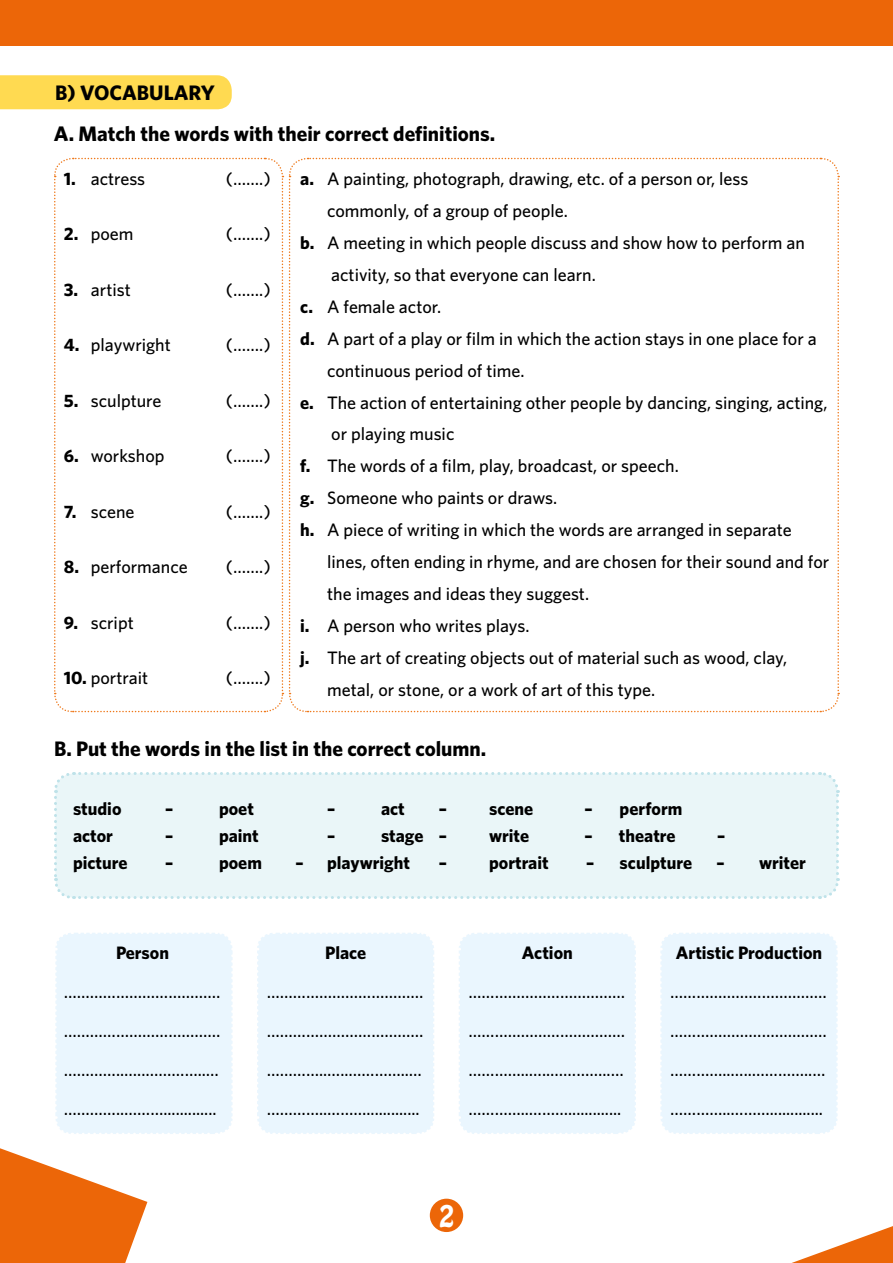
<style>
.page{position:relative;width:893px;height:1263px;background:#fff}
.page>*{position:absolute;margin:0;border:0;box-sizing:border-box;transform-origin:0 0}
.t1{font:27px "Hobo Std";color:#fff}
.t2{font:700 21px/40.8px "Whitney";color:#000}
.t3{font:500 18px/38.8px "Whitney";color:#000;text-align:justify}
.t4{font:700 18px "Whitney";color:#000}
.s1{font-weight:700}
</style>
<div class="page">
<div style="left:0;top:0;width:893px;height:46px;background:#ec6608"></div>
<div style="left:430px;top:1199px;width:33px;height:33px;background:#ec6608;border-radius:50%"></div>
<svg style="left:792px;top:1226px;width:101px;height:37px"></svg>
<div style="left:54px;top:772px;width:786px;height:127px;background:#eaf6f8"></div>
<div style="left:0;top:75px;width:232px;height:34px;background:#ffda51"></div>
<svg style="left:54px;top:157px;width:786px;height:556px"></svg>
<svg style="left:0;top:933px;width:233px;height:330px"></svg>
<div style="left:257px;top:933px;width:177px;height:201px;background:#eaf6fe"></div>
<div style="left:459px;top:933px;width:177px;height:201px;background:#eaf6fe"></div>
<div style="left:660px;top:933px;width:178px;height:201px;background:#eaf6fe"></div>
<p class="t2" style="left:54px;top:72px;width:443px">B) VOCABULARY<br>A. Match the words with their correct definitions.</p>
<p class="t3" style="left:64px;top:158px;width:83px"><span class="s1">1.</span> actress</p>
<p class="t3" style="left:226px;top:158px;width:46px">(…….)</p>
<p class="t3" style="left:300px;top:158px;width:450px"><span class="s1">a.</span> A painting, photograph, drawing, etc. of a person or, less</p>
<p class="t3" style="left:327px;top:190px;width:242px">commonly, of a group of people.</p>
<p class="t3" style="left:300px;top:222px;width:506px"><span class="s1">b.</span> A meeting in which people discuss and show how to perform an</p>
<p class="t3" style="left:331px;top:254px;width:266px">activity, so that everyone can learn.</p>
<p class="t3" style="left:300px;top:286px;width:142px"><span class="s1">c.</span> A female actor.</p>
<p class="t3" style="left:300px;top:318px;width:518px"><span class="s1">d.</span> A part of a play or film in which the action stays in one place for a</p>
<p class="t3" style="left:327px;top:350px;width:199px">continuous period of time.</p>
<p class="t3" style="left:300px;top:382px;width:529px"><span class="s1">e.</span> The action of entertaining other people by dancing, singing, acting,</p>
<p class="t3" style="left:331px;top:414px;width:125px">or playing music</p>
<p class="t3" style="left:300px;top:446px;width:380px"><span class="s1">f.</span> The words of a film, play, broadcast, or speech.</p>
<p class="t3" style="left:300px;top:478px;width:259px"><span class="s1">g.</span> Someone who paints or draws.</p>
<p class="t3" style="left:300px;top:510px;width:493px"><span class="s1">h.</span> A piece of writing in which the words are arranged in separate</p>
<p class="t3" style="left:327px;top:542px;width:504px">lines, often ending in rhyme, and are chosen for their sound and for</p>
<p class="t3" style="left:327px;top:574px;width:263px">the images and ideas they suggest.</p>
<p class="t3" style="left:300px;top:606px;width:231px"><span class="s1">i.</span> A person who writes plays.</p>
<p class="t3" style="left:300px;top:638px;width:489px"><span class="s1">j.</span> The art of creating objects out of material such as wood, clay,</p>
<p class="t3" style="left:327px;top:670px;width:329px">metal, or stone, or a work of art of this type.</p>
<p class="t3" style="left:64px;top:214px;width:71px"><span class="s1">2.</span> poem</p>
<p class="t3" style="left:226px;top:214px;width:46px">(…….)</p>
<p class="t3" style="left:64px;top:269px;width:69px"><span class="s1">3.</span> artist</p>
<p class="t3" style="left:226px;top:269px;width:46px">(…….)</p>
<p class="t3" style="left:64px;top:325px;width:109px"><span class="s1">4.</span> playwright</p>
<p class="t3" style="left:226px;top:325px;width:46px">(…….)</p>
<p class="t3" style="left:64px;top:380px;width:99px"><span class="s1">5.</span> sculpture</p>
<p class="t3" style="left:226px;top:380px;width:46px">(…….)</p>
<p class="t3" style="left:64px;top:436px;width:102px"><span class="s1">6.</span> workshop</p>
<p class="t3" style="left:226px;top:436px;width:46px">(…….)</p>
<p class="t3" style="left:64px;top:491px;width:72px"><span class="s1">7.</span> scene</p>
<p class="t3" style="left:226px;top:491px;width:46px">(…….)</p>
<p class="t3" style="left:64px;top:547px;width:125px"><span class="s1">8.</span> performance</p>
<p class="t3" style="left:226px;top:547px;width:46px">(…….)</p>
<p class="t3" style="left:64px;top:602px;width:71px"><span class="s1">9.</span> script</p>
<p class="t3" style="left:226px;top:602px;width:46px">(…….)</p>
<p class="t3" style="left:64px;top:658px;width:86px"><span class="s1">10.</span> portrait</p>
<p class="t3" style="left:226px;top:658px;width:46px">(…….)</p>
<p class="t2" style="left:54px;top:728px;width:434px">B. Put the words in the list in the correct column.</p>
<p class="t4" style="left:73px;top:798px;width:50px">studio</p>
<p class="t4" style="left:165px;top:798px;width:10px">–</p>
<p class="t4" style="left:219px;top:798px;width:36px">poet</p>
<p class="t4" style="left:327px;top:798px;width:10px">–</p>
<p class="t4" style="left:381px;top:798px;width:25px">act</p>
<p class="t4" style="left:439px;top:798px;width:96px">– scene</p>
<p class="t4" style="left:584px;top:798px;width:99px">– perform</p>
<p class="t4" style="left:73px;top:825px;width:41px">actor</p>
<p class="t4" style="left:165px;top:825px;width:10px">–</p>
<p class="t4" style="left:219px;top:825px;width:41px">paint</p>
<p class="t4" style="left:327px;top:825px;width:10px">–</p>
<p class="t4" style="left:381px;top:825px;width:67px">stage –</p>
<p class="t4" style="left:489px;top:825px;width:42px">write</p>
<p class="t4" style="left:584px;top:825px;width:93px">– theatre</p>
<p class="t4" style="left:717px;top:825px;width:10px">–</p>
<p class="t4" style="left:73px;top:852px;width:56px">picture</p>
<p class="t4" style="left:165px;top:852px;width:10px">–</p>
<p class="t4" style="left:219px;top:852px;width:44px">poem</p>
<p class="t4" style="left:296px;top:852px;width:116px">– playwright</p>
<p class="t4" style="left:439px;top:852px;width:111px">– portrait</p>
<p class="t4" style="left:586px;top:852px;width:107px">– sculpture</p>
<p class="t4" style="left:716px;top:852px;width:91px">– writer</p>
<p class="t4" style="left:116px;top:942px;width:55px">Person</p>
<p class="t3" style="left:64px;top:972px;width:158px">……………………………… ……………………………… …………..…..…………..… …………..……….............</p>
<p class="t4" style="left:325px;top:942px;width:43px">Place</p>
<p class="t3" style="left:267px;top:972px;width:158px">……………………………… ……………………………… …………..…..…………..… …………..……….............</p>
<p class="t4" style="left:522px;top:942px;width:53px">Action</p>
<p class="t3" style="left:468px;top:972px;width:158px">……………………………… ……………………………… …………..…..…………..… …………..……….............</p>
<h1 class="t1" style="left:439px;top:1197px;width:17px">2</h1>
<p class="t4" style="left:676px;top:942px;width:148px">Artistic Production</p>
<p class="t3" style="left:670px;top:972px;width:158px">……………………………… ……………………………… …………..…..…………..… …………..……….............</p>
</div>
